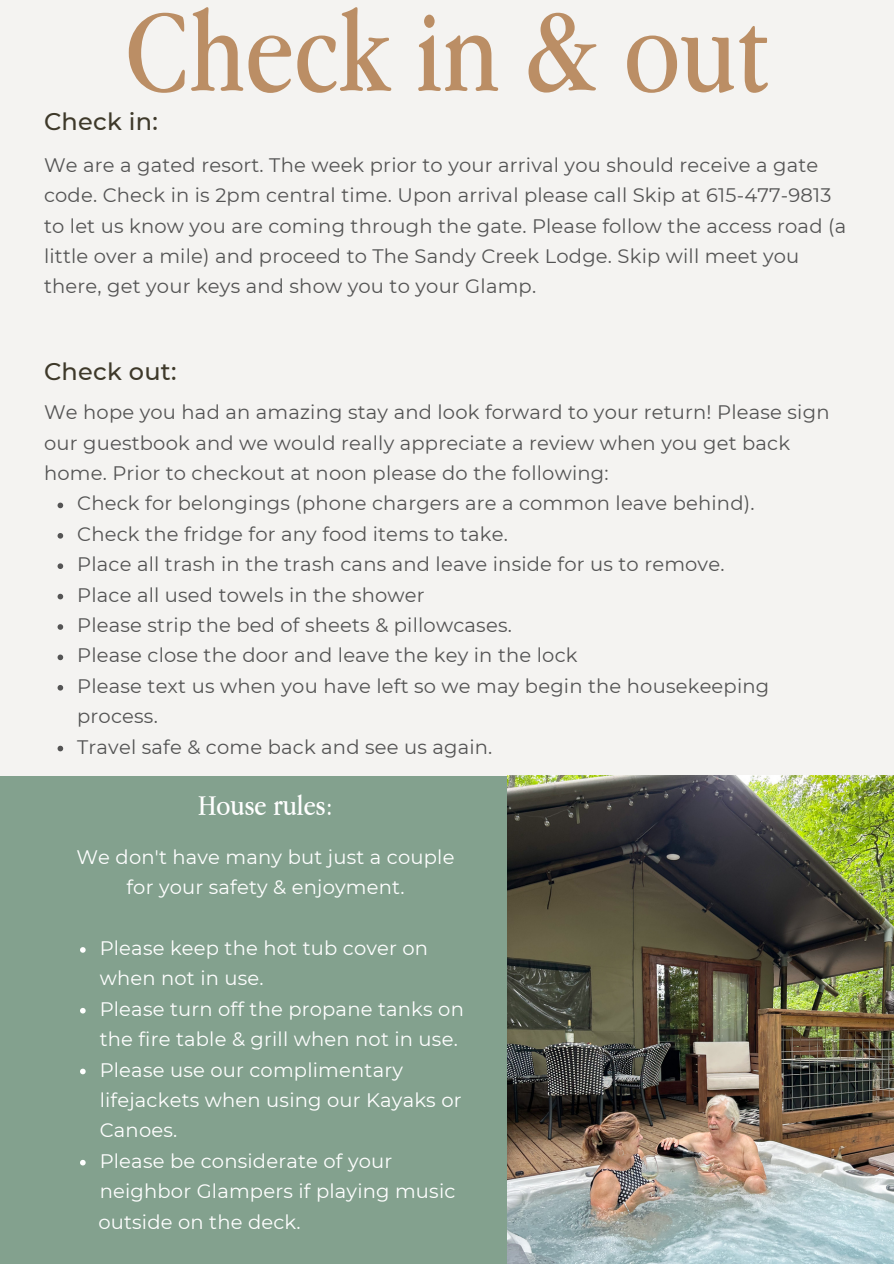
<style>
.page{position:relative;width:894px;height:1264px;background:#fff}
.page>*{position:absolute;margin:0;border:0;box-sizing:border-box;transform-origin:0 0}
.t1{font:120px "Apple Garamond";color:#bb8e65}
.t2{font:30px "Apple Garamond";color:#fff}
.t3{font:500 24px "Montserrat";letter-spacing:.01em;color:#3e392a}
.t4{font:19.5px/30.3px "Montserrat";letter-spacing:.01em;color:#545454}
.t5{font:19.5px/30.3px "Montserrat";letter-spacing:.01em;color:#fff}
</style>
<div class="page">
<div style="left:0;top:0;width:893px;height:1263px;background:#f4f3f1"></div>
<div style="left:0;top:776px;width:516px;height:487px;background:#83a18e"></div>
<img style="left:507px;top:776px;width:386px;height:487px">
<svg style="left:80px;top:947px;width:6px;height:5px"></svg>
<svg style="left:80px;top:1008px;width:6px;height:5px"></svg>
<svg style="left:80px;top:1068px;width:6px;height:6px"></svg>
<svg style="left:80px;top:1159px;width:6px;height:6px"></svg>
<svg style="left:58px;top:502px;width:5px;height:6px"></svg>
<svg style="left:58px;top:533px;width:5px;height:5px"></svg>
<svg style="left:58px;top:563px;width:5px;height:6px"></svg>
<svg style="left:58px;top:593px;width:5px;height:6px"></svg>
<svg style="left:58px;top:624px;width:5px;height:5px"></svg>
<svg style="left:58px;top:654px;width:5px;height:6px"></svg>
<svg style="left:58px;top:685px;width:5px;height:5px"></svg>
<svg style="left:58px;top:745px;width:5px;height:6px"></svg>
<h1 class="t1" style="left:125px;top:-19px;width:644px">Check in &amp; out</h1>
<p class="t3" style="left:44px;top:107px;width:115px">Check in:</p>
<p class="t4" style="left:44px;top:150px;width:803px">We are a gated resort. The week prior to your arrival you should receive a gate code. Check in is 2pm central time. Upon arrival please call Skip at 615-477-9813 to let us know you are coming through the gate. Please follow the access road (a little over a mile) and proceed to The Sandy Creek Lodge. Skip will meet you there, get your keys and show you to your Glamp.</p>
<p class="t3" style="left:44px;top:356px;width:134px">Check out:</p>
<p class="t4" style="left:44px;top:397px;width:786px">We hope you had an amazing stay and look forward to your return! Please sign our guestbook and we would really appreciate a review when you get back home. Prior to checkout at noon please do the following:</p>
<p class="t4" style="left:77px;top:488px;width:678px">Check for belongings (phone chargers are a common leave behind).</p>
<p class="t4" style="left:77px;top:518px;width:432px">Check the fridge for any food items to take.</p>
<p class="t4" style="left:77px;top:549px;width:648px">Place all trash in the trash cans and leave inside for us to remove.</p>
<h2 class="t4" style="left:77px;top:579px;width:349px">Place all used towels in the shower</h2>
<p class="t4" style="left:77px;top:610px;width:436px">Please strip the bed of sheets &amp; pillowcases.</p>
<p class="t4" style="left:77px;top:640px;width:501px">Please close the door and leave the key in the lock</p>
<p class="t4" style="left:77px;top:670px;width:693px">Please text us when you have left so we may begin the housekeeping process.</p>
<p class="t4" style="left:77px;top:731px;width:416px">Travel safe &amp; come back and see us again.</p>
<p class="t2" style="left:198px;top:787px;width:136px">House rules:</p>
<h3 class="t5" style="left:76px;top:841px;width:379px;text-align:center">We don't have many but just a couple for your safety &amp; enjoyment.</h3>
<p class="t5" style="left:100px;top:932px;width:330px">Please keep the hot tub cover on when not in use.</p>
<h3 class="t5" style="left:100px;top:993px;width:365px">Please turn off the propane tanks on the fire table &amp; grill when not in use.</h3>
<p class="t5" style="left:100px;top:1054px;width:363px">Please use our complimentary lifejackets when using our Kayaks or<br>Canoes.</p>
<p class="t5" style="left:100px;top:1145px;width:357px">Please be considerate of your neighbor Glampers if playing music</p>
<p class="t5" style="left:98px;top:1206px;width:204px">outside on the deck.</p>
</div>
